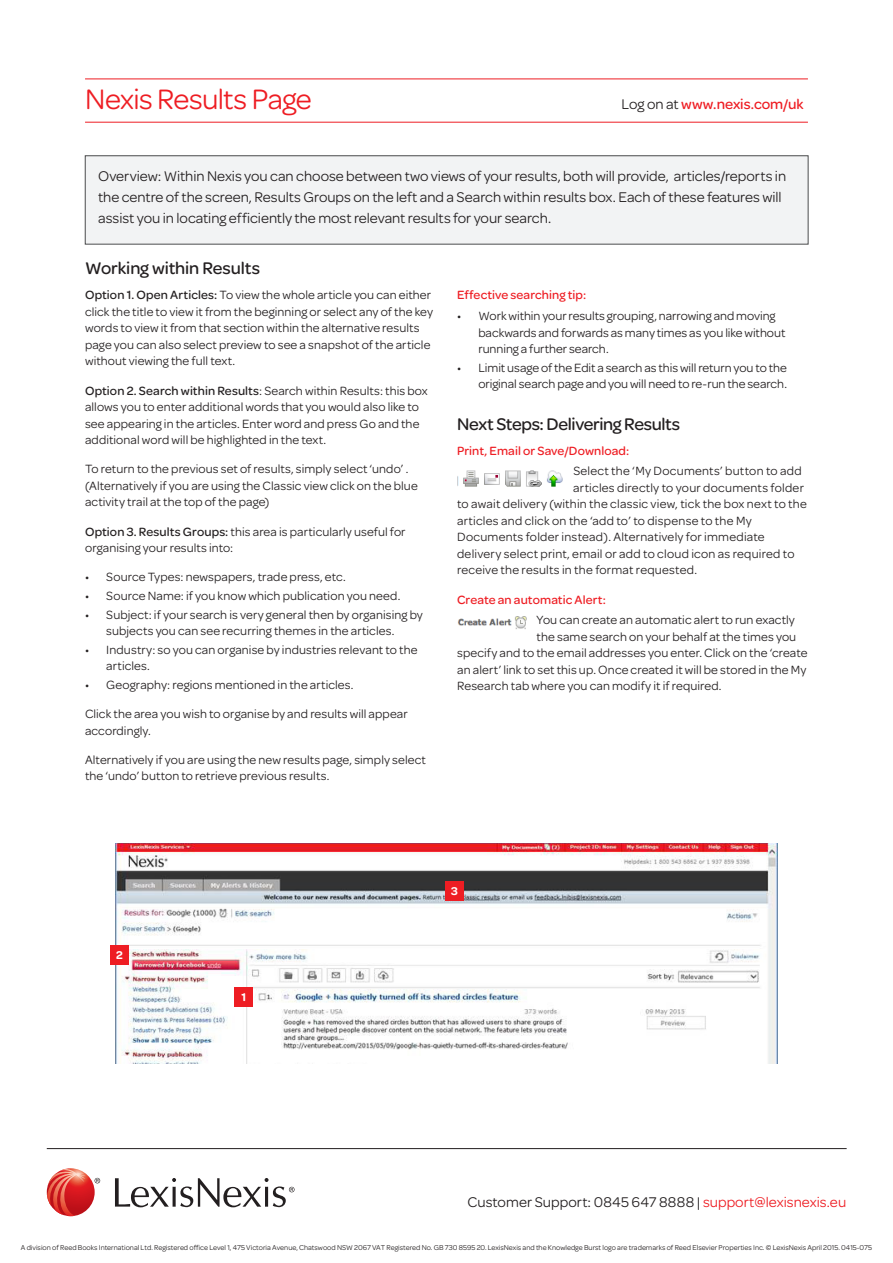
<style>
.page{position:relative;width:893px;height:1263px;background:#fff}
.page>*{position:absolute;margin:0;border:0;box-sizing:border-box;transform-origin:0 0}
.t1{font:30px "Omnes";letter-spacing:-.02em;color:#ee1d23}
.t2{font:500 18px "Omnes";letter-spacing:-.01em;color:#231f20}
.t3{font:15px/21px "Omnes";color:#231f20}
.t4{font:500 15px "Omnes";color:#ee1d23}
.Body_Copy{font:12.75px/16.5px "Omnes";letter-spacing:.01em;color:#231f20}
.t5{font:500 12.75px "Omnes";letter-spacing:.005em;color:#ee1d23}
.Body_Copy-2{font:600 12px "Omnes";color:#fff}
.t6{font:7.5px "Omnes";color:#231f20}
.s1{font-weight:400;color:#231f20}
.s2{font-weight:500}
.s3{color:#ee1d23}
</style>
<div class="page">
<svg style="left:95px;top:1178px;width:5px;height:5px"></svg>
<svg style="left:115px;top:1178px;width:180px;height:29px"></svg>
<svg style="left:47px;top:1168px;width:48px;height:48px"></svg>
<svg style="left:47px;top:1169px;width:39px;height:47px;background:#df5954"></svg>
<hr style="left:47px;top:1148px;width:800px;height:1px;background:#231f20">
<hr style="left:85px;top:79px;width:723px;height:1px;background:#ee1d23">
<hr style="left:85px;top:122px;width:723px;height:1px;background:#ee1d23">
<div style="left:85px;top:156px;width:723px;height:88px;background:#f2f3f4"></div>
<img style="left:457px;top:470px;width:106px;height:17px">
<img style="left:457px;top:616px;width:70px;height:13px">
<img style="left:116px;top:843px;width:662px;height:220px">
<div style="left:235px;top:986px;width:18px;height:20px;background:#ee1d23"></div>
<div style="left:110px;top:945px;width:19px;height:19px;background:#ee1d23"></div>
<div style="left:445px;top:881px;width:18px;height:19px;background:#ee1d23"></div>
<h1 class="t1" style="left:85px;top:79px;width:228px">Nexis Results Page</h1>
<h1 class="t4" style="left:622px;top:94px;width:183px"><span class="s1">Log on at</span> www.nexis.com/uk</h1>
<p class="t3" style="left:98px;top:164px;width:689px">Overview: Within Nexis you can choose between two views of your results, both will provide, articles/reports in the centre of the screen, Results Groups on the left and a Search within results box. Each of these features will assist you in locating efficiently the most relevant results for your search.</p>
<h2 class="t2" style="left:85px;top:256px;width:176px">Working within Results</h2>
<p class="Body_Copy" style="left:85px;top:286px;width:349px"><span class="s2">Option 1. Open Articles:</span> To view the whole article you can either click the title to view it from the beginning or select any of the key words to view it from that section within the alternative results page you can also select preview to see a snapshot of the article without viewing the full text.</p>
<p class="Body_Copy" style="left:85px;top:381px;width:344px"><span class="s2">Option 2. Search within Results</span>: Search within Results: this box allows you to enter additional words that you would also like to see appearing in the articles. Enter word and press Go and the additional word will be highlighted in the text.</p>
<p class="Body_Copy" style="left:85px;top:460px;width:334px">To return to the previous set of results, simply select ‘undo’ . (Alternatively if you are using the Classic view click on the blue activity trail at the top of the page)</p>
<p class="Body_Copy" style="left:85px;top:522px;width:322px"><span class="s2">Option 3. Results Groups:</span> this area is particularly useful for organising your results into:</p>
<p class="Body_Copy" style="left:85px;top:568px;width:262px">• Source Types: newspapers, trade press, etc.</p>
<p class="Body_Copy" style="left:85px;top:587px;width:317px">• Source Name: if you know which publication you need.</p>
<p class="Body_Copy" style="left:85px;top:605px;width:339px;text-align:center">• Subject: if your search is very general then by organising by subjects you can see recurring themes in the articles.</p>
<p class="Body_Copy" style="left:106px;top:641px;width:313px;text-indent:-21px">• Industry: so you can organise by industries relevant to the articles.</p>
<p class="Body_Copy" style="left:85px;top:676px;width:270px">• Geography: regions mentioned in the articles.</p>
<p class="Body_Copy" style="left:85px;top:705px;width:324px">Click the area you wish to organise by and results will appear accordingly.</p>
<p class="Body_Copy" style="left:85px;top:751px;width:342px">Alternatively if you are using the new results page, simply select the ‘undo’ button to retrieve previous results.</p>
<h4 class="t5" style="left:457px;top:286px;width:131px">Effective searching tip:</h4>
<p class="Body_Copy" style="left:478px;top:307px;width:309px;text-indent:-21px">• Work within your results grouping, narrowing and moving backwards and forwards as many times as you like without running a further search.</p>
<p class="Body_Copy" style="left:457px;top:358px;width:331px;text-align:right">• Limit usage of the Edit a search as this will return you to the original search page and you will need to re-run the search.</p>
<h2 class="t2" style="left:457px;top:411px;width:225px">Next Steps: Delivering Results</h2>
<h4 class="t5" style="left:457px;top:442px;width:174px">Print, Email or Save/Download:</h4>
<p class="Body_Copy" style="left:573px;top:462px;width:230px">Select the ‘My Documents’ button to add</p>
<p class="Body_Copy" style="left:573px;top:479px;width:232px">articles directly to your documents folder</p>
<p class="Body_Copy" style="left:457px;top:495px;width:351px">to await delivery (within the classic view, tick the box next to the</p>
<p class="Body_Copy" style="left:457px;top:512px;width:296px">articles and click on the ‘add to’ to dispense to the My</p>
<p class="Body_Copy" style="left:457px;top:528px;width:309px">Documents folder instead). Alternatively for immediate</p>
<p class="Body_Copy" style="left:457px;top:545px;width:339px">delivery select print, email or add to cloud icon as required to</p>
<p class="Body_Copy" style="left:457px;top:561px;width:242px">receive the results in the format requested.</p>
<h4 class="t5" style="left:457px;top:591px;width:150px">Create an automatic Alert:</h4>
<p class="Body_Copy" style="left:537px;top:611px;width:260px">You can create an automatic alert to run exactly</p>
<p class="Body_Copy" style="left:537px;top:628px;width:261px">the same search on your behalf at the times you</p>
<p class="Body_Copy" style="left:457px;top:644px;width:352px">specify and to the email addresses you enter. Click on the ‘create</p>
<p class="Body_Copy" style="left:457px;top:661px;width:351px">an alert’ link to set this up. Once created it will be stored in the My</p>
<p class="Body_Copy" style="left:457px;top:677px;width:266px">Research tab where you can modify it if required.</p>
<p class="Body_Copy-2" style="left:116px;top:947px;width:8px">2</p>
<p class="Body_Copy-2" style="left:242px;top:989px;width:6px">1</p>
<p class="Body_Copy-2" style="left:451px;top:883px;width:8px">3</p>
<p class="t3" style="left:467px;top:1190px;width:380px">Customer Support: 0845 647 8888 | <span class="s3">support@lexisnexis.eu</span></p>
<p class="t6" style="left:21px;top:1243px;width:853px">A division of Reed Books International Ltd. Registered office Level 1, 475 Victoria Avenue, Chatswood NSW 2067 VAT Registered No. GB 730 8595 20. LexisNexis and the Knowledge Burst logo are trademarks of Reed Elsevier Properties Inc. © LexisNexis April 2015. 0415-075</p>
</div>
